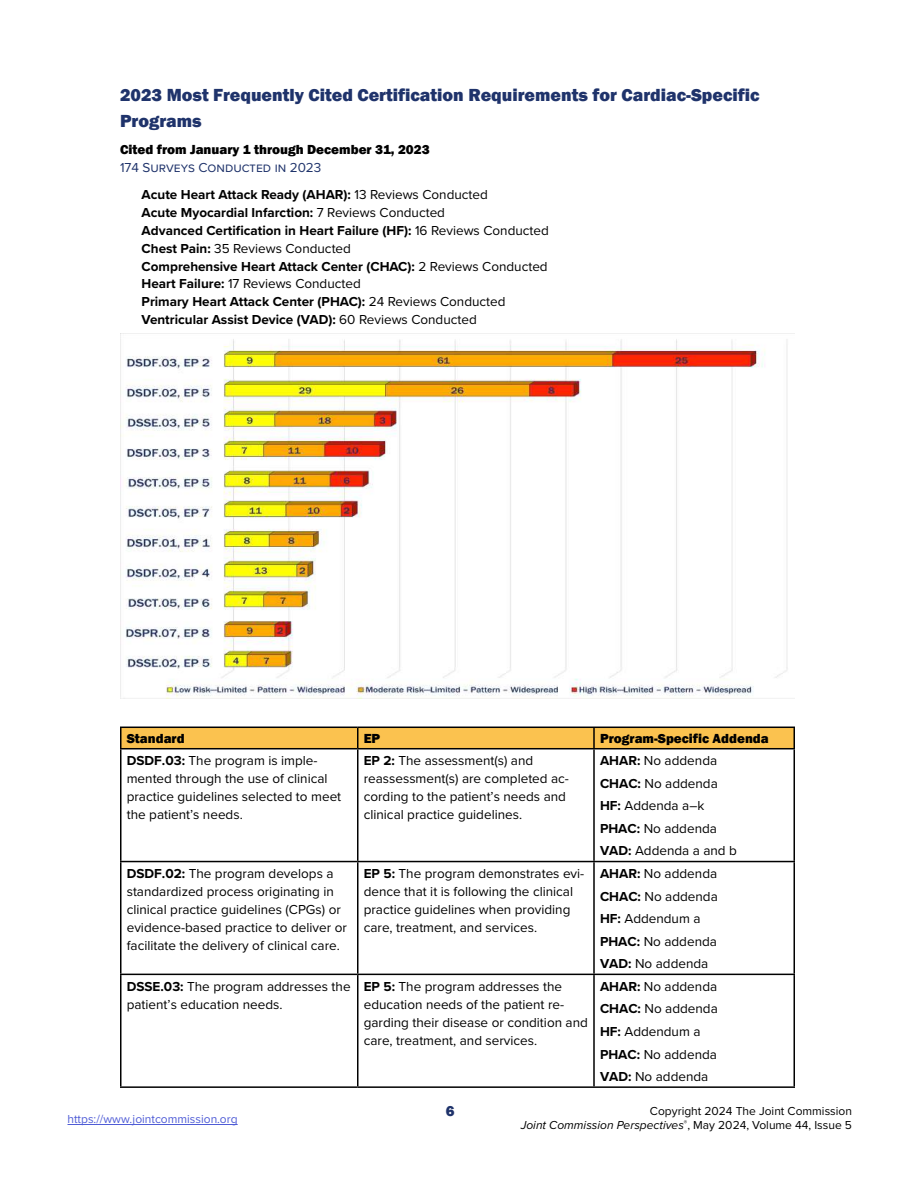
<style>
.page{position:relative;width:918px;height:1188px;background:#fff}
.page>*{position:absolute;margin:0;border:0;box-sizing:border-box;transform-origin:0 0}
.t1{font:800 18px/25.5px "Franklin Gothic";color:#1f336b}
.t2{font:800 15px "Franklin Gothic";color:#1f336b}
.t3{font:13.5px/18px "Proxima Nova";color:#000}
.t4{font:700 13.5px/18px "Proxima Nova";color:#000}
.t5{font:800 13.5px "Franklin Gothic";color:#000}
.t6{font:12px/13.5px "Proxima Nova";color:#000;text-align:right}
.t7{font:12px "Proxima Nova";color:#4f5cd6}
.s1{font-weight:400;color:#1f336b}
.s2{font-weight:400}
.s3{font-weight:700}
.s4{font-style:italic}
</style>
<div class="page">
<hr style="left:68px;top:1124px;width:170px;height:1px;background:#4f5cd6">
<hr style="left:120px;top:727px;width:238px;height:1px;background:#000">
<hr style="left:120px;top:728px;width:2px;height:20px;background:#000">
<div style="left:121px;top:727px;width:674px;height:21px;background:#fbc24f"></div>
<hr style="left:120px;top:748px;width:238px;height:1px;background:#000">
<hr style="left:120px;top:749px;width:2px;height:112px;background:#000">
<hr style="left:358px;top:748px;width:236px;height:1px;background:#000">
<hr style="left:357px;top:749px;width:1px;height:112px;background:#000">
<hr style="left:594px;top:748px;width:201px;height:1px;background:#000">
<hr style="left:593px;top:749px;width:2px;height:112px;background:#000">
<hr style="left:794px;top:749px;width:1px;height:112px;background:#000">
<hr style="left:120px;top:861px;width:238px;height:1px;background:#000">
<hr style="left:120px;top:862px;width:2px;height:112px;background:#000">
<hr style="left:358px;top:861px;width:236px;height:1px;background:#000">
<hr style="left:357px;top:862px;width:1px;height:112px;background:#000">
<hr style="left:594px;top:861px;width:201px;height:1px;background:#000">
<hr style="left:593px;top:862px;width:2px;height:112px;background:#000">
<hr style="left:794px;top:862px;width:1px;height:112px;background:#000">
<hr style="left:120px;top:974px;width:238px;height:1px;background:#000">
<hr style="left:120px;top:975px;width:2px;height:111px;background:#000">
<hr style="left:358px;top:974px;width:236px;height:1px;background:#000">
<hr style="left:357px;top:975px;width:1px;height:111px;background:#000">
<hr style="left:594px;top:974px;width:201px;height:1px;background:#000">
<hr style="left:593px;top:975px;width:2px;height:111px;background:#000">
<hr style="left:794px;top:975px;width:1px;height:111px;background:#000">
<hr style="left:120px;top:1086px;width:238px;height:2px;background:#000">
<hr style="left:358px;top:1086px;width:236px;height:2px;background:#000">
<hr style="left:594px;top:1086px;width:201px;height:2px;background:#000">
<img style="left:120px;top:333px;width:675px;height:366px">
<h1 class="t1" style="left:120px;top:82px;width:641px">2023 Most Frequently Cited Certification Requirements for Cardiac-Specific<br>Programs</h1>
<p class="t5" style="left:120px;top:140px;width:311px">Cited from January 1 through December 31, 2023</p>
<p class="t4" style="left:142px;top:153px;width:348px;line-height:27px;text-indent:-22px"><span class="s1">174 Surveys Conducted in 2023<br></span>Acute Heart Attack Ready (AHAR): <span class="s2">13 Reviews Conducted</span></p>
<p class="t4" style="left:142px;top:203px;width:409px">Acute Myocardial Infarction: <span class="s2">7 Reviews Conducted<br></span>Advanced Certification in Heart Failure (HF): <span class="s2">16 Reviews Conducted </span>Chest Pain: <span class="s2">35 Reviews Conducted<br></span>Comprehensive Heart Attack Center (CHAC): <span class="s2">2 Reviews Conducted </span>Heart Failure: <span class="s2">17 Reviews Conducted<br></span>Primary Heart Attack Center (PHAC): <span class="s2">24 Reviews Conducted </span>Ventricular Assist Device (VAD): <span class="s2">60 Reviews Conducted</span></p>
<p class="t5" style="left:127px;top:729px;width:59px">Standard</p>
<p class="t5" style="left:364px;top:729px;width:18px">EP</p>
<p class="t5" style="left:600px;top:729px;width:170px">Program-Specific Addenda</p>
<p class="t3" style="left:127px;top:751px;width:216px"><span class="s3">DSDF.03:</span> The program is imple&shy;mented through the use of clinical practice guidelines selected to meet the patient’s needs.</p>
<p class="t3" style="left:364px;top:751px;width:207px"><span class="s3">EP 2:</span> The assessment(s) and reassessment(s) are completed ac&shy;cording to the patient’s needs and clinical practice guidelines.</p>
<p class="t3" style="left:600px;top:749px;width:138px;line-height:22.5px"><span class="s3">AHAR:</span> No addenda<br><span class="s3">CHAC:</span> No addenda<br><span class="s3">HF:</span> Addenda a–k<br><span class="s3">PHAC:</span> No addenda<br><span class="s3">VAD:</span> Addenda a and b</p>
<p class="t3" style="left:127px;top:864px;width:222px"><span class="s3">DSDF.02:</span> The program develops a standardized process originating in clinical practice guidelines (CPGs) or evidence-based practice to deliver or facilitate the delivery of clinical care.</p>
<p class="t3" style="left:364px;top:864px;width:222px"><span class="s3">EP 5:</span> The program demonstrates evi&shy;dence that it is following the clinical practice guidelines when providing care, treatment, and services.</p>
<p class="t3" style="left:600px;top:862px;width:119px;line-height:22.5px"><span class="s3">AHAR:</span> No addenda<br><span class="s3">CHAC:</span> No addenda<br><span class="s3">HF:</span> Addendum a<br><span class="s3">PHAC:</span> No addenda<br><span class="s3">VAD:</span> No addenda</p>
<p class="t3" style="left:127px;top:977px;width:225px"><span class="s3">DSSE.03:</span> The program addresses the patient’s education needs.</p>
<p class="t3" style="left:364px;top:977px;width:226px"><span class="s3">EP 5:</span> The program addresses the education needs of the patient re&shy;garding their disease or condition and care, treatment, and services.</p>
<p class="t3" style="left:600px;top:975px;width:119px;line-height:22.5px"><span class="s3">AHAR:</span> No addenda<br><span class="s3">CHAC:</span> No addenda<br><span class="s3">HF:</span> Addendum a<br><span class="s3">PHAC:</span> No addenda<br><span class="s3">VAD:</span> No addenda</p>
<p class="t7" style="left:68px;top:1110px;width:172px">https://www.jointcommission.org</p>
<p class="t2" style="left:446px;top:1101px;width:10px">6</p>
<p class="t6" style="left:521px;top:1104px;width:333px">Copyright 2024 The Joint Commission<br><span class="s4">Joint Commission Perspectives</span><sup>®</sup>, May 2024, Volume 44, Issue 5</p>
</div>
